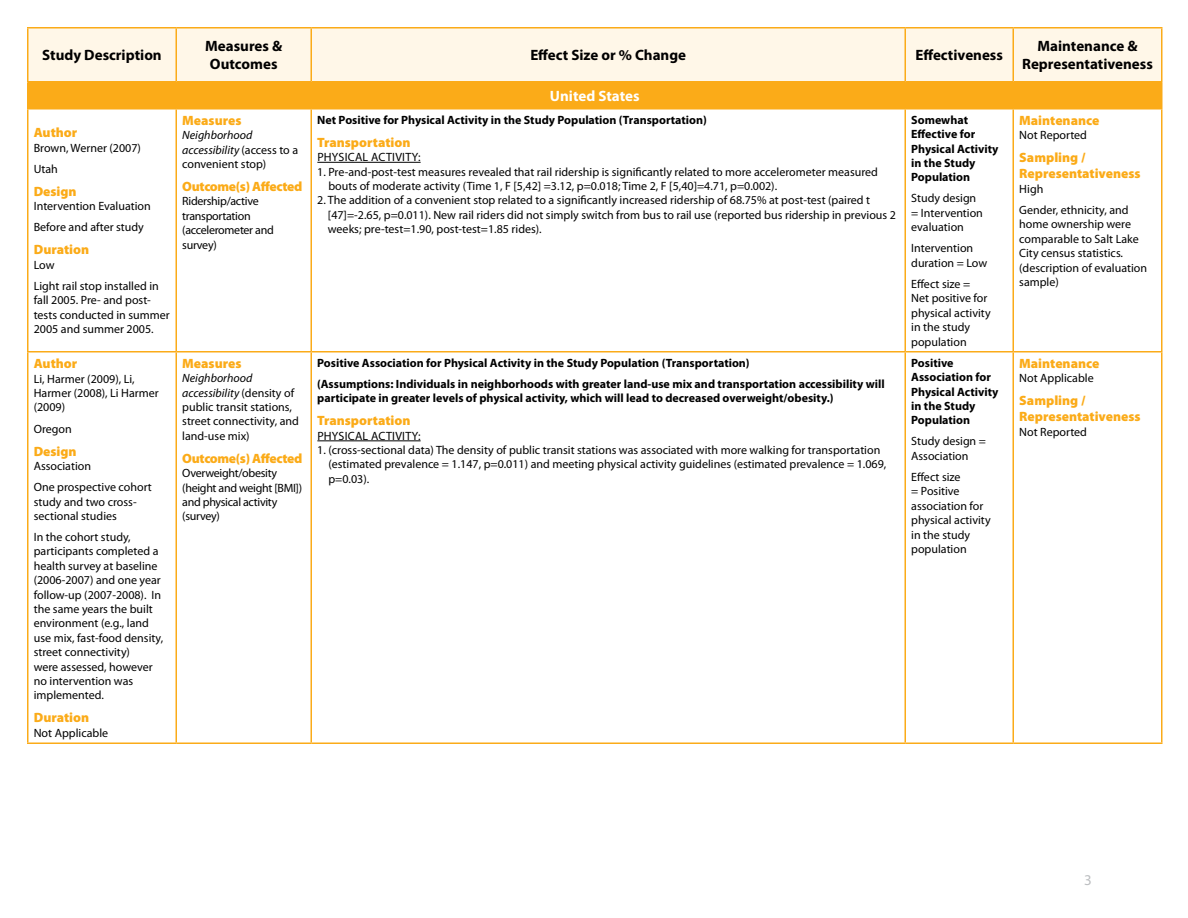
<style>
.page{position:relative;width:1188px;height:918px;background:#fff}
.page>*{position:absolute;margin:0;border:0;box-sizing:border-box;transform-origin:0 0}
.t1{font:700 15px/18px "Myriad Pro";color:#000;text-align:center}
.t2{font:700 15px "Myriad Pro";color:#fff}
.t3{font:15px "Myriad Pro";color:#bcbec0}
.t4{font:900 13.5px/16.2px "Myriad Pro";color:#fbab18}
.t5{font:900 13.5px "Myriad Pro";letter-spacing:-.025em;color:#fbab18}
.t6{font:12px/14.4px "Myriad Pro";color:#000}
.t7{font:700 12px/14.4px "Myriad Pro";color:#000}
.t8{font:12px/14.4px "Myriad Pro";letter-spacing:-.025em;color:#000}
.t9{font:italic 12px/14.4px "Myriad Pro";color:#000}
.t10{font:12px "Myriad Pro";letter-spacing:.02em;color:#000}
.s1{font-style:normal}
.s2{font-style:italic}
</style>
<div class="page">
<div style="left:28px;top:28px;width:1133px;height:53px;background:#fff7e8"></div>
<div style="left:28px;top:82px;width:1134px;height:27px;background:#fbab18"></div>
<hr style="left:27px;top:28px;width:1px;height:53px;background:#fbab18">
<hr style="left:27px;top:27px;width:149px;height:1px;background:#fbab18">
<hr style="left:27px;top:742px;width:149px;height:2px;background:#fbab18">
<hr style="left:176px;top:28px;width:1px;height:53px;background:#fbab18">
<hr style="left:176px;top:27px;width:135px;height:1px;background:#fbab18">
<hr style="left:176px;top:742px;width:135px;height:2px;background:#fbab18">
<hr style="left:310px;top:28px;width:2px;height:53px;background:#fbab18">
<hr style="left:311px;top:27px;width:594px;height:1px;background:#fbab18">
<hr style="left:311px;top:742px;width:594px;height:2px;background:#fbab18">
<hr style="left:904px;top:28px;width:2px;height:53px;background:#fbab18">
<hr style="left:905px;top:27px;width:108px;height:1px;background:#fbab18">
<hr style="left:905px;top:742px;width:108px;height:2px;background:#fbab18">
<hr style="left:1012px;top:28px;width:2px;height:53px;background:#fbab18">
<hr style="left:1013px;top:27px;width:149px;height:1px;background:#fbab18">
<hr style="left:1013px;top:742px;width:149px;height:2px;background:#fbab18">
<hr style="left:1161px;top:28px;width:1px;height:53px;background:#fbab18">
<svg style="left:27px;top:82px;width:1px;height:26px"></svg>
<hr style="left:27px;top:81px;width:149px;height:1px;background:#fbab18">
<hr style="left:176px;top:81px;width:135px;height:1px;background:#fbab18">
<hr style="left:311px;top:81px;width:594px;height:1px;background:#fbab18">
<hr style="left:905px;top:81px;width:108px;height:1px;background:#fbab18">
<hr style="left:1013px;top:81px;width:149px;height:1px;background:#fbab18">
<hr style="left:27px;top:110px;width:1px;height:241px;background:#fbab18">
<hr style="left:27px;top:352px;width:1px;height:390px;background:#fbab18">
<hr style="left:27px;top:108px;width:149px;height:2px;background:#fbab18">
<hr style="left:27px;top:351px;width:149px;height:1px;background:#fbab18">
<hr style="left:176px;top:110px;width:1px;height:241px;background:#fbab18">
<hr style="left:176px;top:352px;width:1px;height:390px;background:#fbab18">
<hr style="left:176px;top:108px;width:135px;height:2px;background:#fbab18">
<hr style="left:176px;top:351px;width:135px;height:1px;background:#fbab18">
<hr style="left:310px;top:110px;width:2px;height:241px;background:#fbab18">
<hr style="left:310px;top:352px;width:2px;height:390px;background:#fbab18">
<hr style="left:311px;top:108px;width:594px;height:2px;background:#fbab18">
<hr style="left:311px;top:351px;width:594px;height:1px;background:#fbab18">
<hr style="left:904px;top:110px;width:2px;height:241px;background:#fbab18">
<hr style="left:904px;top:352px;width:2px;height:390px;background:#fbab18">
<hr style="left:905px;top:108px;width:108px;height:2px;background:#fbab18">
<hr style="left:905px;top:351px;width:108px;height:1px;background:#fbab18">
<hr style="left:1012px;top:110px;width:2px;height:241px;background:#fbab18">
<hr style="left:1012px;top:352px;width:2px;height:390px;background:#fbab18">
<hr style="left:1013px;top:108px;width:149px;height:2px;background:#fbab18">
<hr style="left:1013px;top:351px;width:149px;height:1px;background:#fbab18">
<hr style="left:1161px;top:110px;width:1px;height:241px;background:#fbab18">
<hr style="left:1161px;top:352px;width:1px;height:390px;background:#fbab18">
<hr style="left:317px;top:162px;width:104px;height:1px;background:#000">
<hr style="left:317px;top:441px;width:104px;height:1px;background:#000">
<p class="t1" style="left:42px;top:46px;width:121px">Study Description</p>
<p class="t1" style="left:205px;top:37px;width:79px">Measures &amp;<br>Outcomes</p>
<p class="t1" style="left:530px;top:46px;width:157px">Effect Size or % Change</p>
<p class="t1" style="left:916px;top:46px;width:89px">Effectiveness</p>
<p class="t1" style="left:1022px;top:37px;width:132px">Maintenance &amp;<br>Representativeness</p>
<p class="t2" style="left:550px;top:86px;width:91px">United States</p>
<p class="t4" style="left:34px;top:124px;width:45px">Author</p>
<p class="t6" style="left:34px;top:137px;width:109px;line-height:21.1px">Brown, Werner (2007)<br>Utah</p>
<p class="t4" style="left:34px;top:183px;width:44px">Design</p>
<p class="t6" style="left:34px;top:196px;width:119px;line-height:21.1px">Intervention Evaluation<br>Before and after study</p>
<p class="t4" style="left:34px;top:241px;width:57px">Duration</p>
<p class="t6" style="left:34px;top:254px;width:127px;line-height:21.1px">Low<br>Light rail stop installed in</p>
<p class="t6" style="left:34px;top:293px;width:137px">fall 2005. Pre- and post&shy;tests conducted in summer<br>2005 and summer 2005.</p>
<p class="t7" style="left:317px;top:112px;width:391px">Net Positive for Physical Activity in the Study Population (Transportation)</p>
<p class="t4" style="left:317px;top:134px;width:95px">Transportation</p>
<p class="t10" style="left:317px;top:150px;width:105px">Physical activity:</p>
<p class="t6" style="left:328px;top:164px;width:551px;text-indent:-11px">1. Pre-and-post-test measures revealed that rail ridership is significantly related to more accelerometer measured bouts of moderate activity (Time 1, F [5,42] =3.12, p=0.018; Time 2, F [5,40]=4.71, p=0.002).</p>
<p class="t6" style="left:328px;top:193px;width:570px;text-indent:-11px">2. The addition of a convenient stop related to a significantly increased ridership of 68.75% at post-test (paired t [47]=-2.65, p=0.011). New rail riders did not simply switch from bus to rail use (reported bus ridership in previous 2 weeks; pre-test=1.90, post-test=1.85 rides).</p>
<p class="t7" style="left:911px;top:112px;width:89px">Somewhat<br>Effective for<br>Physical Activity in the Study<br>Population</p>
<p class="t6" style="left:911px;top:191px;width:73px">Study design = Intervention evaluation</p>
<p class="t6" style="left:911px;top:241px;width:78px">Intervention duration = Low</p>
<p class="t6" style="left:911px;top:277px;width:81px">Effect size =<br>Net positive for physical activity in the study population</p>
<p class="t4" style="left:1019px;top:112px;width:82px">Maintenance</p>
<p class="t6" style="left:1019px;top:128px;width:69px">Not Reported</p>
<p class="t4" style="left:1019px;top:149px;width:123px">Sampling /<br>Representativeness</p>
<p class="t6" style="left:1019px;top:178px;width:111px;line-height:21.1px">High<br>Gender, ethnicity, and</p>
<p class="t6" style="left:1019px;top:217px;width:129px">home ownership were comparable to Salt Lake<br>City census statistics. (description of evaluation sample)</p>
<p class="t4" style="left:182px;top:112px;width:61px">Measures</p>
<p class="t9" style="left:182px;top:128px;width:117px">Neighborhood accessibility <span class="s1">(access to a convenient stop)</span></p>
<p class="t5" style="left:182px;top:177px;width:122px">Outcome(s) Affected</p>
<p class="t8" style="left:182px;top:194px;width:93px">Ridership/active transportation (accelerometer and survey)</p>
<p class="t4" style="left:34px;top:355px;width:45px">Author</p>
<p class="t6" style="left:34px;top:371px;width:127px">Li, Harmer (2009), Li,<br>Harmer (2008), Li Harmer (2009)</p>
<p class="t6" style="left:34px;top:421px;width:40px">Oregon</p>
<p class="t4" style="left:34px;top:442px;width:44px">Design</p>
<p class="t6" style="left:34px;top:455px;width:120px;line-height:21.1px">Association<br>One prospective cohort</p>
<p class="t6" style="left:34px;top:494px;width:104px">study and two cross&shy;sectional studies</p>
<p class="t6" style="left:34px;top:530px;width:131px">In the cohort study, participants completed a health survey at baseline (2006-2007) and one year follow-up (2007-2008). In the same years the built environment (e.g., land use mix, fast-food density, street connectivity)<br>were assessed, however no intervention was implemented.</p>
<p class="t4" style="left:34px;top:709px;width:57px">Duration</p>
<p class="t6" style="left:34px;top:725px;width:76px">Not Applicable</p>
<p class="t4" style="left:182px;top:355px;width:61px">Measures</p>
<p class="t6" style="left:182px;top:371px;width:118px"><span class="s2">Neighborhood accessibility</span> (density of public transit stations, street connectivity, and land-use mix)</p>
<p class="t5" style="left:182px;top:449px;width:122px">Outcome(s) Affected</p>
<p class="t8" style="left:182px;top:466px;width:121px">Overweight/obesity (height and weight [BMI]) and physical activity (survey)</p>
<p class="t7" style="left:317px;top:352px;width:569px;line-height:21.1px">Positive Association for Physical Activity in the Study Population (Transportation)<br>(Assumptions: Individuals in neighborhoods with greater land-use mix and transportation accessibility will</p>
<p class="t7" style="left:317px;top:391px;width:518px">participate in greater levels of physical activity, which will lead to decreased overweight/obesity.)</p>
<p class="t4" style="left:317px;top:412px;width:95px">Transportation</p>
<p class="t10" style="left:317px;top:428px;width:105px">Physical activity:</p>
<p class="t6" style="left:328px;top:443px;width:559px;text-indent:-11px">1. (cross-sectional data) The density of public transit stations was associated with more walking for transportation (estimated prevalence = 1.147, p=0.011) and meeting physical activity guidelines (estimated prevalence = 1.069, p=0.03).</p>
<p class="t7" style="left:911px;top:355px;width:89px">Positive<br>Association for<br>Physical Activity in the Study<br>Population</p>
<p class="t6" style="left:911px;top:434px;width:76px">Study design =<br>Association</p>
<p class="t6" style="left:911px;top:470px;width:81px">Effect size<br>= Positive association for physical activity in the study population</p>
<p class="t4" style="left:1019px;top:355px;width:82px">Maintenance</p>
<p class="t6" style="left:1019px;top:371px;width:76px">Not Applicable</p>
<p class="t4" style="left:1019px;top:392px;width:123px">Sampling /<br>Representativeness</p>
<p class="t6" style="left:1019px;top:424px;width:69px">Not Reported</p>
<p class="t3" style="left:1084px;top:871px;width:9px">3</p>
</div>
